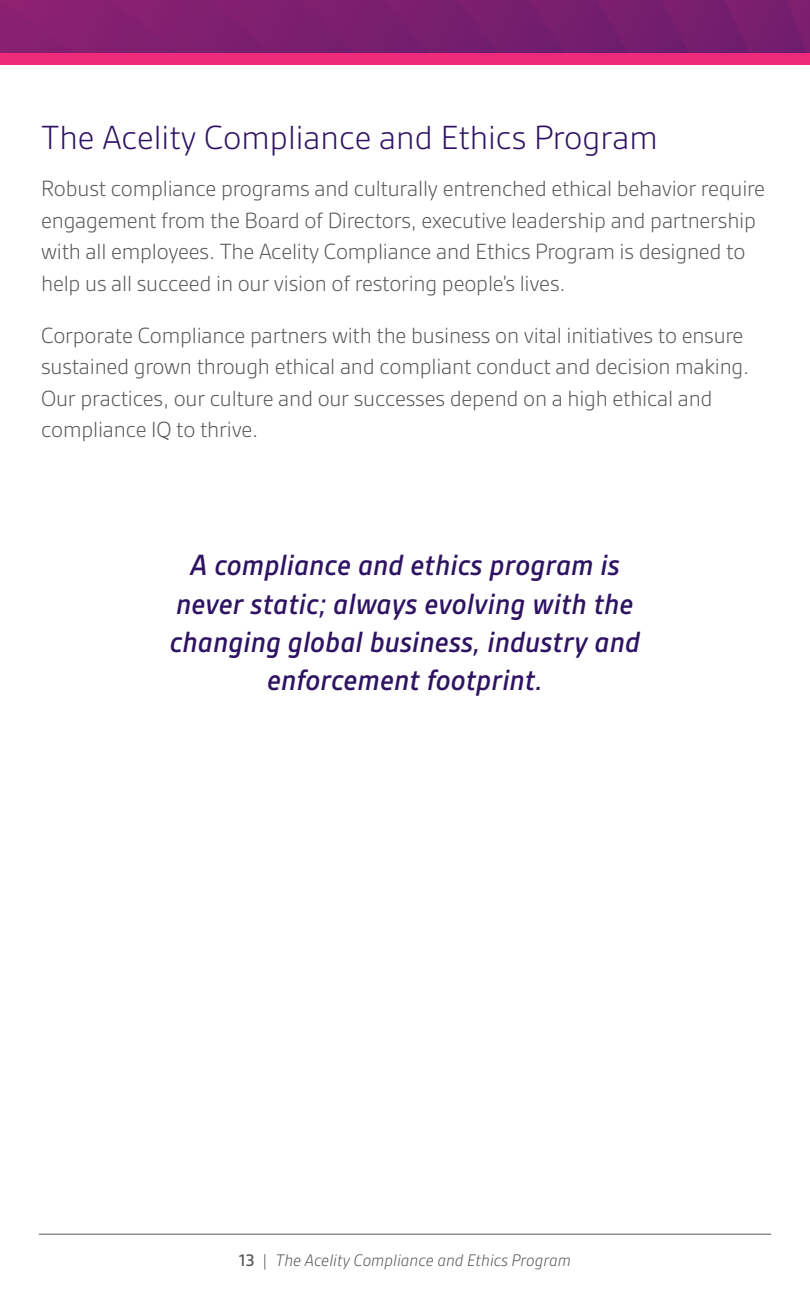
<style>
.page{position:relative;width:810px;height:1296px;background:#fff}
.page>*{position:absolute;margin:0;border:0;box-sizing:border-box;transform-origin:0 0}
.t1{font:300 36px "Gesta";color:#2e1363}
.t2{font:italic 500 31.5px/38.2px "Gesta";color:#2e1363;text-align:center}
.t3{font:300 23.62px/31.5px "Gesta";letter-spacing:-.01em;color:#58595b}
.t4{font:italic 300 18px "Gesta";color:#58595b}
.s1{font-weight:500;font-style:normal}
.s2{font-style:normal}
</style>
<div class="page">
<svg style="left:0;top:0;width:810px;height:53px"></svg>
<div style="left:0;top:53px;width:810px;height:12px;background:#ee2a7b"></div>
<hr style="left:39px;top:1234px;width:732px;height:1px;background:#58595b">
<p class="t1" style="left:41px;top:117px;width:618px">The Acelity Compliance and Ethics Program</p>
<p class="t3" style="left:41px;top:173px;width:726px">Robust compliance programs and culturally entrenched ethical behavior require engagement from the Board of Directors, executive leadership and partnership with all employees. The Acelity Compliance and Ethics Program is designed to help us all succeed in our vision of restoring people’s lives.</p>
<p class="t3" style="left:41px;top:319px;width:710px">Corporate Compliance partners with the business on vital initiatives to ensure sustained grown through ethical and compliant conduct and decision making.<br>Our practices, our culture and our successes depend on a high ethical and compliance IQ to thrive.</p>
<p class="t2" style="left:170px;top:546px;width:472px">A compliance and ethics program is never static; always evolving with the changing global business, industry and enforcement footprint.</p>
<p class="t4" style="left:239px;top:1250px;width:334px"><span class="s1">13</span> <span class="s2">|</span> The Acelity Compliance and Ethics Program</p>
</div>
